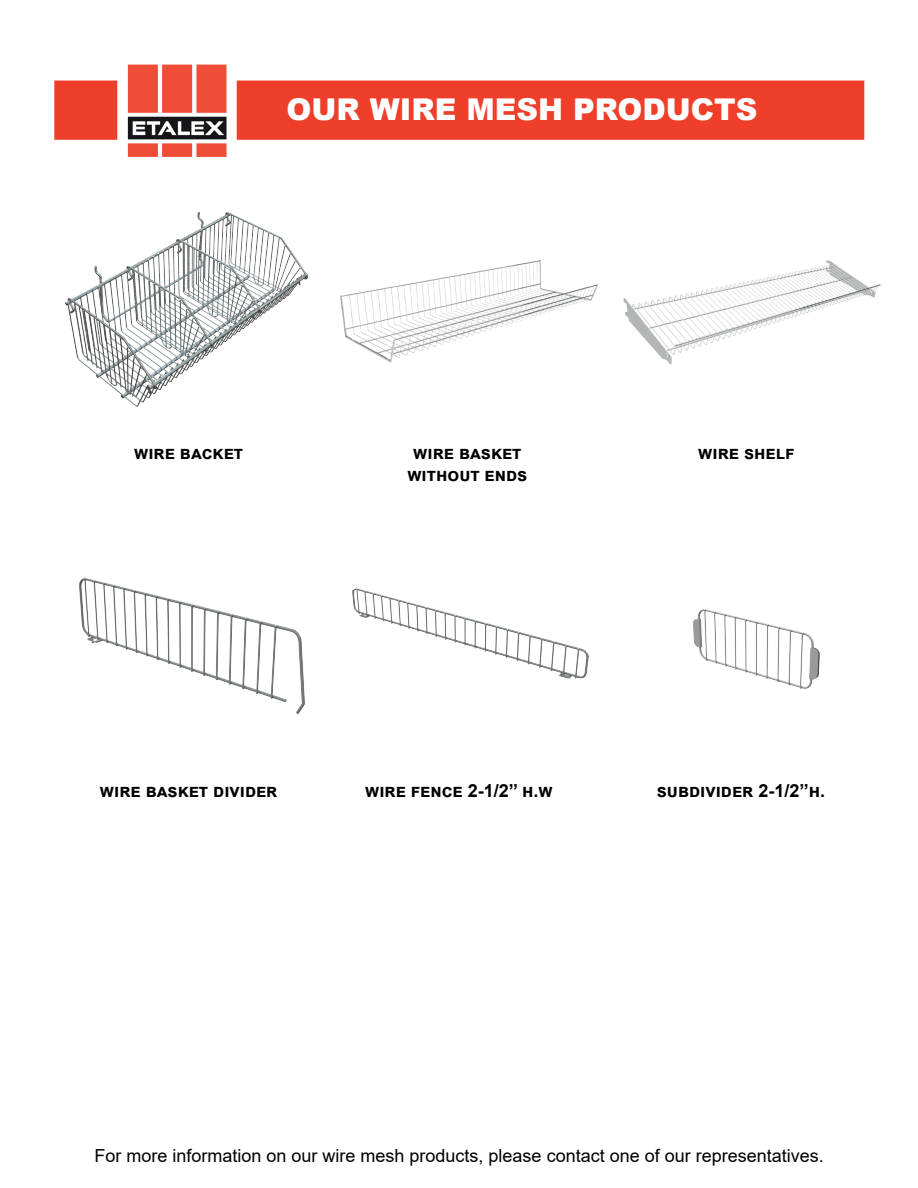
<style>
.page{position:relative;width:918px;height:1188px;background:#fff}
.page>*{position:absolute;margin:0;border:0;box-sizing:border-box;transform-origin:0 0}
.t1{font:900 30px "Arial";color:#fff}
.t2{font:700 18px/21.6px "Arial";color:#000001;text-align:center}
.t3{font:18px "Arial";color:#000001}
</style>
<div class="page">
<img style="left:65px;top:212px;width:244px;height:195px">
<img style="left:340px;top:260px;width:258px;height:103px">
<img style="left:79px;top:577px;width:226px;height:137px">
<img style="left:693px;top:609px;width:127px;height:80px">
<img style="left:352px;top:588px;width:237px;height:91px">
<img style="left:623px;top:260px;width:258px;height:105px">
<div style="left:237px;top:81px;width:627px;height:59px;background:#ef3e29;border:2px solid #ef3e29"></div>
<div style="left:54px;top:81px;width:63px;height:59px;background:#ef3e29;border:2px solid #ef3e29"></div>
<img style="left:117px;top:64px;width:120px;height:93px">
<h1 class="t1" style="left:286px;top:88px;width:473px">OUR WIRE MESH PRODUCTS</h1>
<p class="t2" style="left:134px;top:442px;width:110px">WIRE BACKET</p>
<p class="t2" style="left:407px;top:442px;width:121px">WIRE BASKET<br>WITHOUT ENDS</p>
<p class="t2" style="left:698px;top:442px;width:98px">WIRE SHELF</p>
<p class="t2" style="left:100px;top:780px;width:179px">WIRE BASKET DIVIDER</p>
<p class="t2" style="left:365px;top:780px;width:189px">WIRE FENCE 2-1/2’’ h.W</p>
<p class="t2" style="left:657px;top:780px;width:21px">Subdi</p>
<p class="t2" style="left:705px;top:780px;width:121px">VIDer 2-1/2’’H.</p>
<p class="t3" style="left:95px;top:1143px;width:731px">For more information on our wire mesh products, please contact one of our representatives.</p>
</div>
